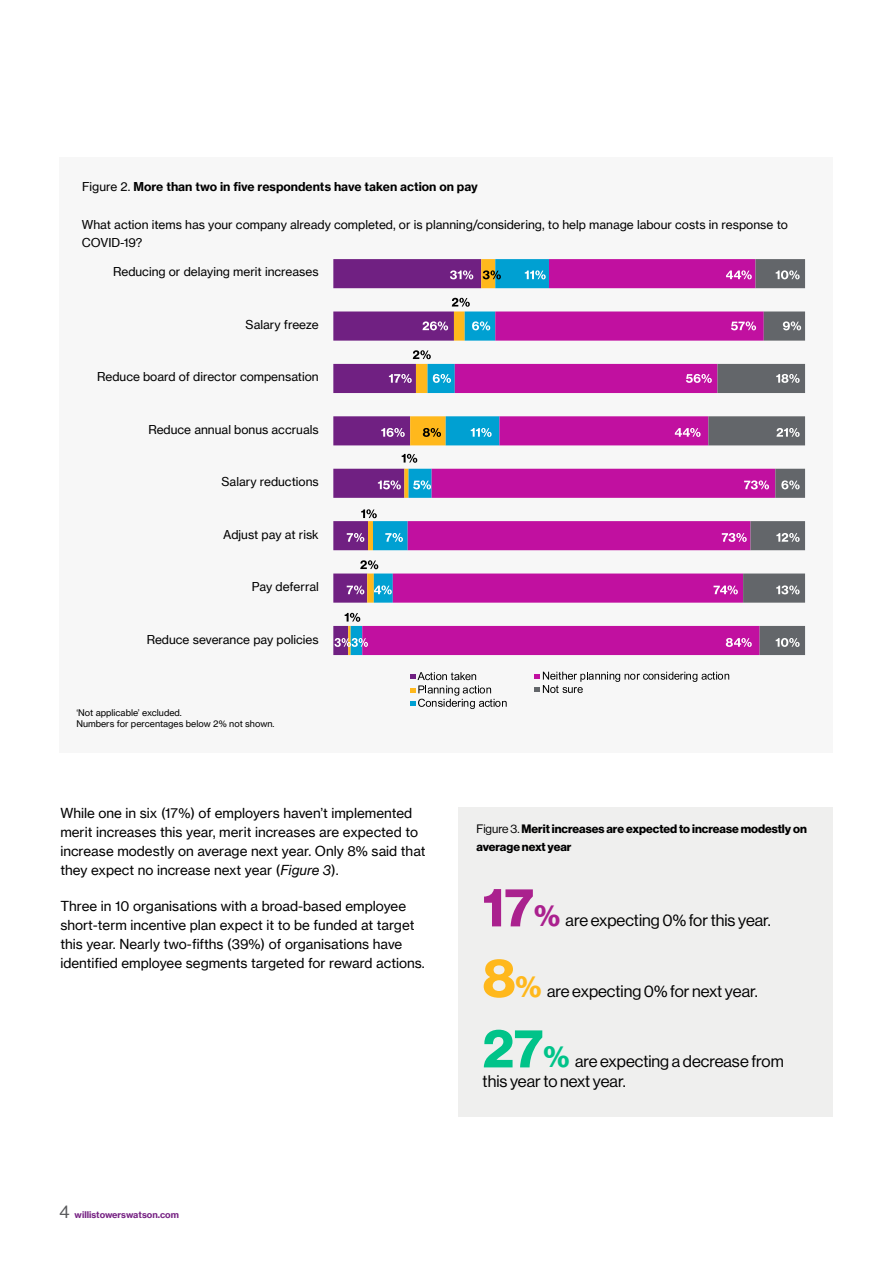
<style>
.page{position:relative;width:893px;height:1263px;background:#fff}
.page>*{position:absolute;margin:0;border:0;box-sizing:border-box;transform-origin:0 0}
.t1{font:16.5px/19.8px "N Haas Grotesk DS Pro 55 Rg";color:#000}
.t2{font:13.5px/18.8px "N Haas Grotesk TX Pro 55 Rg";color:#000}
.t3{font:12px/18.8px "N Haas Grotesk TX Pro 55 Rg";color:#000}
.t4{font:12px/18.8px "N Haas Grotesk DS Pro 75 Bd";color:#000}
.t5{font:12px "N Haas Grotesk TX Pro 75 Bd";color:#000}
.t6{font:9px/10.5px "N Haas Grotesk TX Pro 55 Rg";color:#000}
.t7{font:9px "N Haas Grotesk TX Pro 75 Bd";color:#762283}
.s1{font-family:"N Haas Grotesk TX Pro 55 Rg"}
.s2{font-family:"N Haas Grotesk TX Pro 56 It"}
.s3{font-family:"N Haas Grotesk DS Pro 55 Rg";font-size:18px;color:#58595b}
.s4{font-family:"N Haas Grotesk DS Pro 55 Rg"}
.s5{font-family:"N Haas Grotesk DS Pro 75 Bd";font-size:54px;color:#aa218e}
.s6{font-family:"N Haas Grotesk DS Pro 75 Bd";font-size:30px;color:#aa218e}
.s7{font-family:"N Haas Grotesk DS Pro 75 Bd";font-size:54px;color:#ffb81c}
.s8{font-family:"N Haas Grotesk DS Pro 75 Bd";font-size:30px;color:#ffb81c}
.s9{font-family:"N Haas Grotesk DS Pro 75 Bd";font-size:54px;color:#00c389}
.s10{font-family:"N Haas Grotesk DS Pro 75 Bd";font-size:30px;color:#00c389}
</style>
<div class="page">
<div style="left:59px;top:157px;width:774px;height:596px;background:#f7f7f7"></div>
<div style="left:459px;top:808px;width:374px;height:309px;background:#efefee"></div>
<svg style="left:410px;top:672px;width:97px;height:37px"></svg>
<svg style="left:534px;top:672px;width:195px;height:21px"></svg>
<svg style="left:333px;top:259px;width:15px;height:396px;fill:#702082"></svg>
<svg style="left:351px;top:259px;width:11px;height:396px"></svg>
<svg style="left:362px;top:259px;width:313px;height:396px"></svg>
<svg style="left:450px;top:270px;width:23px;height:9px"></svg>
<svg style="left:483px;top:270px;width:18px;height:9px"></svg>
<svg style="left:525px;top:270px;width:21px;height:9px"></svg>
<svg style="left:389px;top:374px;width:23px;height:9px"></svg>
<svg style="left:433px;top:374px;width:18px;height:9px"></svg>
<svg style="left:381px;top:428px;width:24px;height:9px"></svg>
<svg style="left:423px;top:428px;width:18px;height:9px"></svg>
<svg style="left:471px;top:428px;width:21px;height:9px"></svg>
<svg style="left:378px;top:480px;width:23px;height:9px"></svg>
<svg style="left:413px;top:480px;width:18px;height:9px"></svg>
<svg style="left:347px;top:533px;width:17px;height:9px"></svg>
<svg style="left:385px;top:533px;width:18px;height:9px"></svg>
<svg style="left:334px;top:638px;width:34px;height:9px"></svg>
<svg style="left:347px;top:585px;width:17px;height:9px"></svg>
<svg style="left:374px;top:585px;width:18px;height:9px"></svg>
<svg style="left:422px;top:321px;width:26px;height:9px"></svg>
<svg style="left:472px;top:321px;width:18px;height:9px"></svg>
<svg style="left:675px;top:259px;width:130px;height:396px"></svg>
<svg style="left:452px;top:298px;width:18px;height:9px"></svg>
<svg style="left:413px;top:350px;width:18px;height:9px"></svg>
<svg style="left:360px;top:560px;width:18px;height:9px"></svg>
<svg style="left:402px;top:454px;width:15px;height:9px"></svg>
<svg style="left:361px;top:509px;width:16px;height:9px"></svg>
<svg style="left:345px;top:613px;width:15px;height:9px"></svg>
<p class="t5" style="left:82px;top:179px;width:397px"><span class="s1">Figure 2.</span> More than two in five respondents have taken action on pay</p>
<p class="t3" style="left:82px;top:215px;width:708px">What action items has your company already completed, or is planning/considering, to help manage labour costs in response to<br>COVID-19?</p>
<p class="t3" style="left:113px;top:262px;width:207px">Reducing or delaying merit increases</p>
<p class="t3" style="left:246px;top:315px;width:75px">Salary freeze</p>
<p class="t3" style="left:97px;top:367px;width:223px">Reduce board of director compensation</p>
<p class="t3" style="left:148px;top:420px;width:172px">Reduce annual bonus accruals</p>
<p class="t3" style="left:222px;top:472px;width:99px">Salary reductions</p>
<p class="t3" style="left:223px;top:525px;width:97px">Adjust pay at risk</p>
<p class="t3" style="left:252px;top:577px;width:68px">Pay deferral</p>
<p class="t3" style="left:147px;top:630px;width:174px">Reduce severance pay policies</p>
<p class="t6" style="left:76px;top:708px;width:200px">‘Not applicable’ excluded.<br>Numbers for percentages below 2% not shown.</p>
<p class="t2" style="left:60px;top:804px;width:367px">While one in six (17%) of employers haven’t implemented merit increases this year, merit increases are expected to increase modestly on average next year. Only 8% said that they expect no increase next year (<span class="s2">Figure 3</span>).</p>
<p class="t2" style="left:60px;top:897px;width:366px">Three in 10 organisations with a broad-based employee short-term incentive plan expect it to be funded at target this year. Nearly two-fifths (39%) of organisations have identified employee segments targeted for reward actions.</p>
<p class="t7" style="left:59px;top:1208px;width:121px"><span class="s3">4</span> willistowerswatson.com</p>
<p class="t4" style="left:476px;top:819px;width:332px"><span class="s4">Figure 3.</span> Merit increases are expected to increase modestly on average next year</p>
<p class="t1" style="left:483px;top:911px;width:290px"><span class="s5">17</span><span class="s6">%</span> are expecting 0% for this year.</p>
<p class="t1" style="left:483px;top:981px;width:277px"><span class="s7">8</span><span class="s8">%</span> are expecting 0% for next year.</p>
<p class="t1" style="left:483px;top:1052px;width:303px"><span class="s9">27</span><span class="s10">%</span> are expecting a decrease from this year to next year.</p>
</div>
